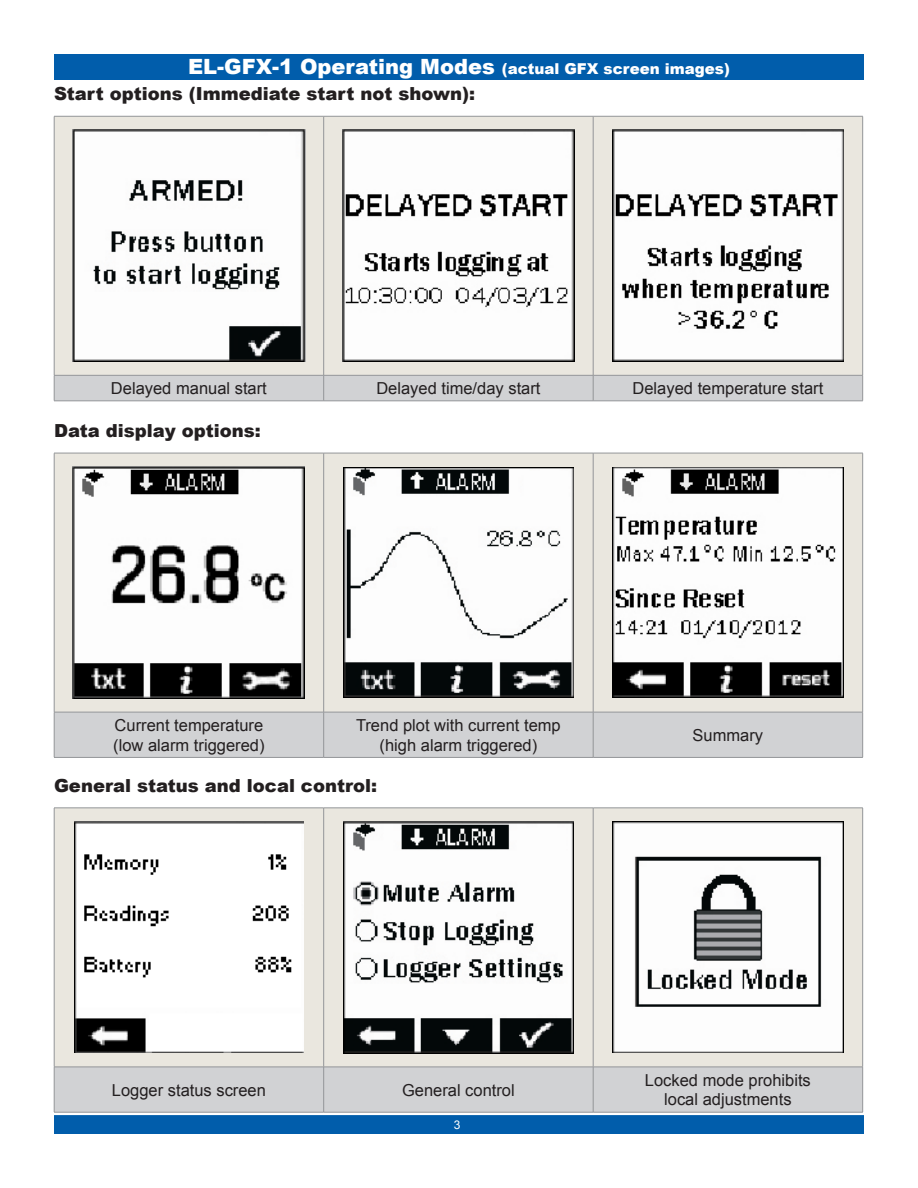
<style>
.page{position:relative;width:918px;height:1188px;background:#fff}
.page>*{position:absolute;margin:0;border:0;box-sizing:border-box;transform-origin:0 0}
.t1{font:900 18px "Arial";color:#231f20}
.t2{font:16.5px/19.8px "Arial";color:#231f20;text-align:center}
.t3{font:900 15px "Arial";color:#fff}
.t4{font:12px "Arial";color:#fff}
.s1{font-size:21px}
</style>
<div class="page">
<div style="left:55px;top:1116px;width:808px;height:17px;background:#015dab"></div>
<div style="left:54px;top:1115px;width:810px;height:19px;border:2px solid #015dab"></div>
<div style="left:54px;top:54px;width:810px;height:26px;background:#015dab"></div>
<div style="left:55px;top:117px;width:807px;height:258px;background:#eae7df"></div>
<div style="left:54px;top:376px;width:809px;height:25px;background:#d1d2d4"></div>
<hr style="left:54px;top:401px;width:270px;height:1px;background:#939598">
<hr style="left:324px;top:401px;width:269px;height:1px;background:#939598">
<hr style="left:593px;top:401px;width:270px;height:1px;background:#939598">
<hr style="left:54px;top:116px;width:270px;height:1px;background:#939598">
<hr style="left:54px;top:116px;width:1px;height:259px;background:#939598">
<hr style="left:324px;top:116px;width:269px;height:1px;background:#939598">
<hr style="left:323px;top:116px;width:1px;height:259px;background:#939598">
<hr style="left:593px;top:116px;width:270px;height:1px;background:#939598">
<hr style="left:593px;top:116px;width:1px;height:259px;background:#939598">
<hr style="left:862px;top:116px;width:1px;height:259px;background:#939598">
<hr style="left:54px;top:375px;width:270px;height:1px;background:#939598">
<hr style="left:324px;top:375px;width:269px;height:1px;background:#939598">
<hr style="left:593px;top:375px;width:270px;height:1px;background:#939598">
<img style="left:72px;top:130px;width:234px;height:232px">
<img style="left:342px;top:130px;width:232px;height:232px">
<img style="left:613px;top:130px;width:230px;height:232px">
<div style="left:55px;top:454px;width:807px;height:258px;background:#eae7df"></div>
<div style="left:55px;top:713px;width:807px;height:44px;background:#d1d2d4"></div>
<hr style="left:54px;top:712px;width:1px;height:45px;background:#939598">
<hr style="left:323px;top:712px;width:1px;height:45px;background:#939598">
<hr style="left:593px;top:712px;width:1px;height:45px;background:#939598">
<hr style="left:862px;top:712px;width:1px;height:45px;background:#939598">
<hr style="left:54px;top:757px;width:270px;height:1px;background:#939598">
<hr style="left:324px;top:757px;width:269px;height:1px;background:#939598">
<hr style="left:593px;top:757px;width:270px;height:1px;background:#939598">
<hr style="left:54px;top:453px;width:270px;height:1px;background:#939598">
<hr style="left:54px;top:453px;width:1px;height:259px;background:#939598">
<hr style="left:324px;top:453px;width:269px;height:1px;background:#939598">
<hr style="left:323px;top:453px;width:1px;height:259px;background:#939598">
<hr style="left:593px;top:453px;width:270px;height:1px;background:#939598">
<hr style="left:593px;top:453px;width:1px;height:259px;background:#939598">
<hr style="left:862px;top:453px;width:1px;height:259px;background:#939598">
<hr style="left:54px;top:712px;width:270px;height:1px;background:#939598">
<hr style="left:324px;top:712px;width:269px;height:1px;background:#939598">
<hr style="left:593px;top:712px;width:270px;height:1px;background:#939598">
<img style="left:73px;top:467px;width:232px;height:232px">
<img style="left:343px;top:467px;width:231px;height:231px">
<img style="left:613px;top:467px;width:230px;height:231px">
<div style="left:55px;top:809px;width:807px;height:258px;background:#eae7df"></div>
<div style="left:55px;top:1068px;width:807px;height:44px;background:#d1d2d4"></div>
<hr style="left:54px;top:1067px;width:1px;height:45px;background:#939598">
<hr style="left:323px;top:1067px;width:1px;height:45px;background:#939598">
<hr style="left:593px;top:1067px;width:1px;height:45px;background:#939598">
<hr style="left:862px;top:1067px;width:1px;height:45px;background:#939598">
<hr style="left:54px;top:1112px;width:270px;height:1px;background:#939598">
<hr style="left:324px;top:1112px;width:269px;height:1px;background:#939598">
<hr style="left:593px;top:1112px;width:270px;height:1px;background:#939598">
<hr style="left:54px;top:808px;width:270px;height:1px;background:#939598">
<hr style="left:54px;top:808px;width:1px;height:259px;background:#939598">
<hr style="left:324px;top:808px;width:269px;height:1px;background:#939598">
<hr style="left:323px;top:808px;width:1px;height:259px;background:#939598">
<hr style="left:593px;top:808px;width:270px;height:1px;background:#939598">
<hr style="left:593px;top:808px;width:1px;height:259px;background:#939598">
<hr style="left:862px;top:808px;width:1px;height:259px;background:#939598">
<hr style="left:54px;top:1067px;width:270px;height:1px;background:#939598">
<hr style="left:324px;top:1067px;width:269px;height:1px;background:#939598">
<hr style="left:593px;top:1067px;width:270px;height:1px;background:#939598">
<img style="left:74px;top:822px;width:230px;height:231px">
<img style="left:343px;top:821px;width:231px;height:232px">
<img style="left:613px;top:822px;width:230px;height:231px">
<p class="t3" style="left:188px;top:58px;width:543px"><span class="s1">EL-GFX-1 Operating Modes</span> (actual GFX screen images)</p>
<p class="t1" style="left:54px;top:81px;width:423px">Start options (Immediate start not shown):</p>
<p class="t2" style="left:111px;top:379px;width:157px">Delayed manual start</p>
<p class="t2" style="left:376px;top:379px;width:166px">Delayed time/day start</p>
<p class="t2" style="left:633px;top:379px;width:192px">Delayed temperature start</p>
<p class="t1" style="left:54px;top:418px;width:208px">Data display options:</p>
<p class="t2" style="left:113px;top:715px;width:153px;text-align:left">Current temperature (low alarm triggered)</p>
<p class="t2" style="left:356px;top:715px;width:206px">Trend plot with current temp (high alarm triggered)</p>
<p class="t2" style="left:693px;top:725px;width:72px">Summary</p>
<p class="t1" style="left:54px;top:773px;width:325px">General status and local control:</p>
<p class="t2" style="left:112px;top:1080px;width:156px">Logger status screen</p>
<p class="t2" style="left:402px;top:1080px;width:114px">General control</p>
<p class="t2" style="left:645px;top:1070px;width:167px">Locked mode prohibits local adjustments</p>
<p class="t4" style="left:454px;top:1117px;width:8px">3</p>
</div>
